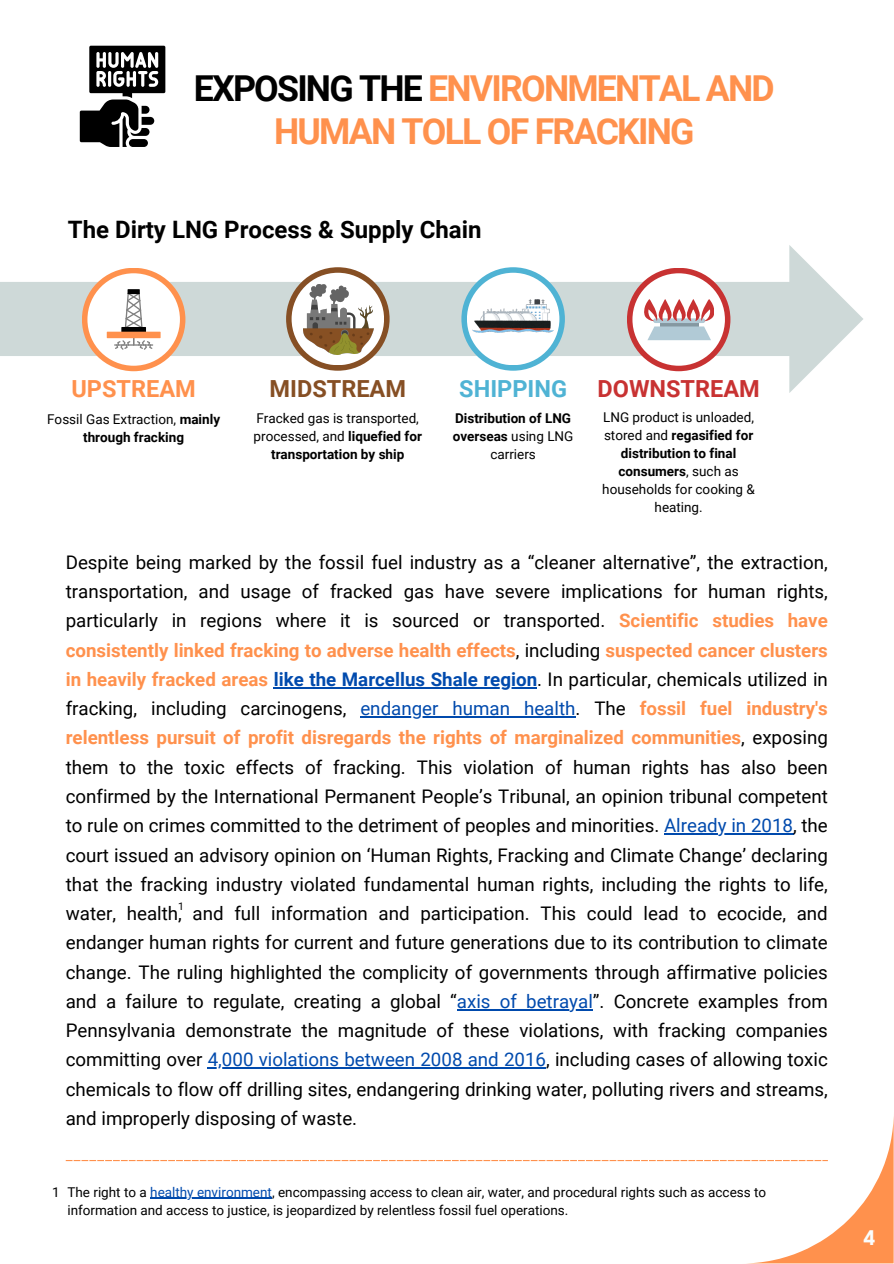
<style>
.page{position:relative;width:894px;height:1264px;background:#fff}
.page>*{position:absolute;margin:0;border:0;box-sizing:border-box;transform-origin:0 0}
.t1{font:700 35.7px/42.8px "Roboto";letter-spacing:-.05em;color:#ff914d;text-align:center}
.t2{font:700 24px "Roboto";color:#000}
.t3{font:700 23.55px "Roboto";color:#c83232}
.t4{font:700 23.55px "Roboto";color:#864f24}
.t5{font:700 23.55px "Roboto";color:#ff914d}
.t6{font:700 23.55px "Roboto";color:#4fb3d4}
.t7{font:700 21px "TT Commons Pro";color:#fafdfd}
.t8{font:18.75px/29.2px "Roboto";color:#000;text-align:justify}
.t9{font:13.5px/18px "Roboto";color:#000;text-align:center}
.t10{font:700 13.5px/18px "Roboto";color:#000;text-align:center}
.t11{font:10.5px "Roboto";color:#000}
.s1{color:#000}
.s2{font-weight:400}
.s3{font-weight:700}
.s4{font-weight:700;color:#ff914d}
.s5{font-weight:700;color:#004aad}
.s6{color:#004aad}
</style>
<div class="page">
<svg style="left:0;top:245px;width:863px;height:148px"></svg>
<div style="left:53px;top:194px;width:536px;height:73px;background:#fff"></div>
<svg style="left:66px;top:1126px;width:827px;height:137px"></svg>
<svg style="left:80px;top:46px;width:85px;height:101px"></svg>
<div style="left:82px;top:268px;width:103px;height:103px;background:#ff914d;border-radius:50%"></div>
<div style="left:87px;top:273px;width:93px;height:93px;background:#fff;border-radius:50%"></div>
<svg style="left:114px;top:294px;width:39px;height:56px"></svg>
<div style="left:127px;top:289px;width:13px;height:5px;background:#000"></div>
<div style="left:107px;top:332px;width:53px;height:6px;background:#ff914d"></div>
<div style="left:286px;top:267px;width:103px;height:104px;background:#864f24;border-radius:50%"></div>
<div style="left:291px;top:273px;width:93px;height:92px;background:#fff;border-radius:50%"></div>
<img style="left:303px;top:285px;width:70px;height:69px">
<svg style="left:461px;top:267px;width:103px;height:104px;background:#5cb8d6"></svg>
<div style="left:467px;top:273px;width:92px;height:92px;background:#fff;border-radius:50%"></div>
<img style="left:472px;top:299px;width:81px;height:34px">
<div style="left:626px;top:268px;width:104px;height:103px;background:#c83232;border-radius:50%"></div>
<div style="left:632px;top:273px;width:92px;height:93px;background:#fff;border-radius:50%"></div>
<svg style="left:644px;top:299px;width:69px;height:41px"></svg>
<hr style="left:274px;top:687px;width:263px;height:1px;background:#004aad">
<hr style="left:360px;top:716px;width:215px;height:1px;background:#004aad">
<hr style="left:664px;top:833px;width:128px;height:1px;background:#004aad">
<hr style="left:457px;top:1008px;width:135px;height:2px;background:#004aad">
<hr style="left:208px;top:1067px;width:338px;height:1px;background:#004aad">
<hr style="left:150px;top:1197px;width:122px;height:1px;background:#004aad">
<p class="t1" style="left:194px;top:68px;width:582px"><span class="s1">EXPOSING THE</span> ENVIRONMENTAL AND<br>HUMAN TOLL OF FRACKING</p>
<p class="t2" style="left:68px;top:216px;width:415px">The Dirty LNG Process &amp; Supply Chain</p>
<h3 class="t5" style="left:71px;top:375px;width:126px">UPSTREAM</h3>
<p class="t10" style="left:47px;top:410px;width:174px"><span class="s2">Fossil Gas Extraction,</span> mainly through fracking</p>
<p class="t4" style="left:269px;top:375px;width:138px">MIDSTREAM</p>
<p class="t9" style="left:253px;top:409px;width:170px">Fracked gas is transported, processed, and <span class="s3">liquefied for transportation by ship</span></p>
<p class="t6" style="left:459px;top:375px;width:109px">SHIPPING</p>
<p class="t10" style="left:452px;top:409px;width:122px">Distribution of LNG overseas <span class="s2">using LNG carriers</span></p>
<h2 class="t3" style="left:597px;top:375px;width:164px">DOWNSTREAM</h2>
<p class="t9" style="left:602px;top:408px;width:154px">LNG product is unloaded, stored and <span class="s3">regasified for distribution to final consumers</span>, such as households for cooking &amp; heating.</p>
<h2 class="t8" style="left:66px;top:548px;width:763px">Despite being marked by the fossil fuel industry as a “cleaner alternative”, the extraction, transportation, and usage of fracked gas have severe implications for human rights, particularly in regions where it is sourced or transported. <span class="s4">Scientific studies have consistently linked fracking to adverse health effects</span>, including <span class="s4">suspected cancer clusters in heavily fracked areas</span> <span class="s5">like the Marcellus Shale region</span>. In particular, chemicals utilized in</h2>
<p class="t8" style="left:66px;top:694px;width:282px">fracking, including carcinogens,</p>
<p class="t8" style="left:66px;top:694px;width:763px;text-indent:294px"><span class="s6">endanger human health</span>. The <span class="s4">fossil fuel industry's relentless pursuit of profit disregards the rights of marginalized communities</span>, exposing them to the toxic effects of fracking. This violation of human rights has also been confirmed by the International Permanent People’s Tribunal, an opinion tribunal competent to rule on crimes committed to the detriment of peoples and minorities. <span class="s6">Already in 2018</span>, the</p>
<h4 class="t8" style="left:66px;top:840px;width:763px">court issued an advisory opinion on ‘Human Rights, Fracking and Climate Change’ declaring that the fracking industry violated fundamental human rights, including the rights to life, water, health, and full information and participation. This could lead to ecocide, and endanger human rights for current and future generations due to its contribution to climate change. The ruling highlighted the complicity of governments through affirmative policies and a failure to regulate, creating a global “<span class="s6">axis of betrayal</span>”. Concrete examples from</h4>
<p class="t8" style="left:66px;top:1016px;width:763px">Pennsylvania demonstrate the magnitude of these violations, with fracking companies committing over <span class="s6">4,000 violations between 2008 and 2016</span>, including cases of allowing toxic</p>
<p class="t8" style="left:66px;top:1074px;width:763px">chemicals to flow off drilling sites, endangering drinking water, polluting rivers and streams, and improperly disposing of waste.</p>
<p class="t11" style="left:178px;top:900px;width:7px">1</p>
<p class="t9" style="left:67px;top:1182px;width:700px;text-align:left;text-indent:-15px">1 The right to a <span class="s6">healthy environment</span>, encompassing access to clean air, water, and procedural rights such as access to information and access to justice, is jeopardized by relentless fossil fuel operations.</p>
<h1 class="t7" style="left:863px;top:1223px;width:13px">4</h1>
</div>
